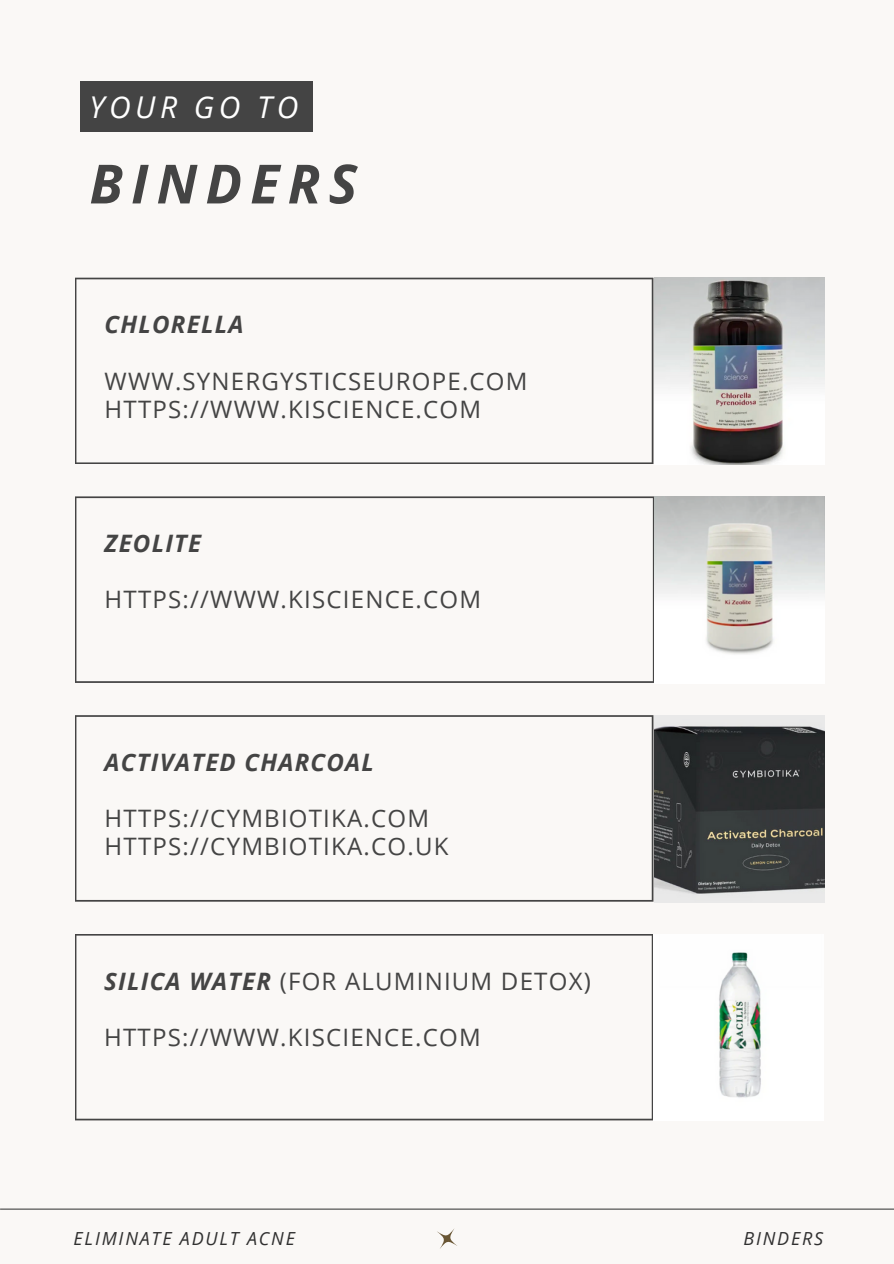
<style>
.page{position:relative;width:894px;height:1264px;background:#fff}
.page>*{position:absolute;margin:0;border:0;box-sizing:border-box;transform-origin:0 0}
.t1{font:italic 700 54px "Open Sans";letter-spacing:.15em;color:#444}
.t2{font:italic 30px "Open Sans";letter-spacing:.15em;color:#fff}
.t3{font:24px "Open Sans";letter-spacing:.05em;color:#444}
.t4{font:italic 700 24px "Open Sans";letter-spacing:.05em;color:#444}
.t5{font:italic 18px "Open Sans";letter-spacing:.1em;color:#303030}
.s1{font-weight:700;font-style:italic}
</style>
<div class="page">
<div style="left:0;top:0;width:893px;height:1263px;background:#faf8f6"></div>
<svg style="left:75px;top:278px;width:578px;height:186px"></svg>
<svg style="left:75px;top:715px;width:578px;height:186px"></svg>
<svg style="left:75px;top:496px;width:579px;height:187px"></svg>
<svg style="left:75px;top:934px;width:578px;height:186px"></svg>
<img style="left:654px;top:278px;width:170px;height:186px">
<img style="left:654px;top:715px;width:170px;height:187px">
<img style="left:654px;top:496px;width:170px;height:158px">
<img style="left:719px;top:952px;width:42px;height:146px">
<svg style="left:437px;top:1228px;width:20px;height:21px"></svg>
<hr style="left:0;top:1208px;width:893px;height:1px;background:#444">
<div style="left:80px;top:81px;width:232px;height:51px;background:#444"></div>
<p class="t2" style="left:89px;top:86px;width:210px">YOUR GO TO</p>
<p class="t1" style="left:89px;top:146px;width:269px">BINDERS</p>
<p class="t4" style="left:105px;top:308px;width:140px">CHLORELLA</p>
<p class="t3" style="left:105px;top:364px;width:424px">WWW.SYNERGYSTICSEUROPE.COM</p>
<p class="t3" style="left:105px;top:392px;width:378px">HTTPS://WWW.KISCIENCE.COM</p>
<p class="t4" style="left:105px;top:526px;width:98px">ZEOLITE</p>
<p class="t3" style="left:105px;top:582px;width:378px">HTTPS://WWW.KISCIENCE.COM</p>
<p class="t4" style="left:105px;top:745px;width:271px">ACTIVATED CHARCOAL</p>
<p class="t3" style="left:105px;top:801px;width:326px">HTTPS://CYMBIOTIKA.COM</p>
<p class="t3" style="left:105px;top:829px;width:345px">HTTPS://CYMBIOTIKA.CO.UK</p>
<p class="t3" style="left:104px;top:963px;width:488px"><span class="s1">SILICA WATER</span> (FOR ALUMINIUM DETOX)</p>
<p class="t3" style="left:104px;top:1020px;width:378px">HTTPS://WWW.KISCIENCE.COM</p>
<p class="t5" style="left:74px;top:1225px;width:223px">ELIMINATE ADULT ACNE</p>
<p class="t5" style="left:743px;top:1225px;width:81px">BINDERS</p>
</div>
